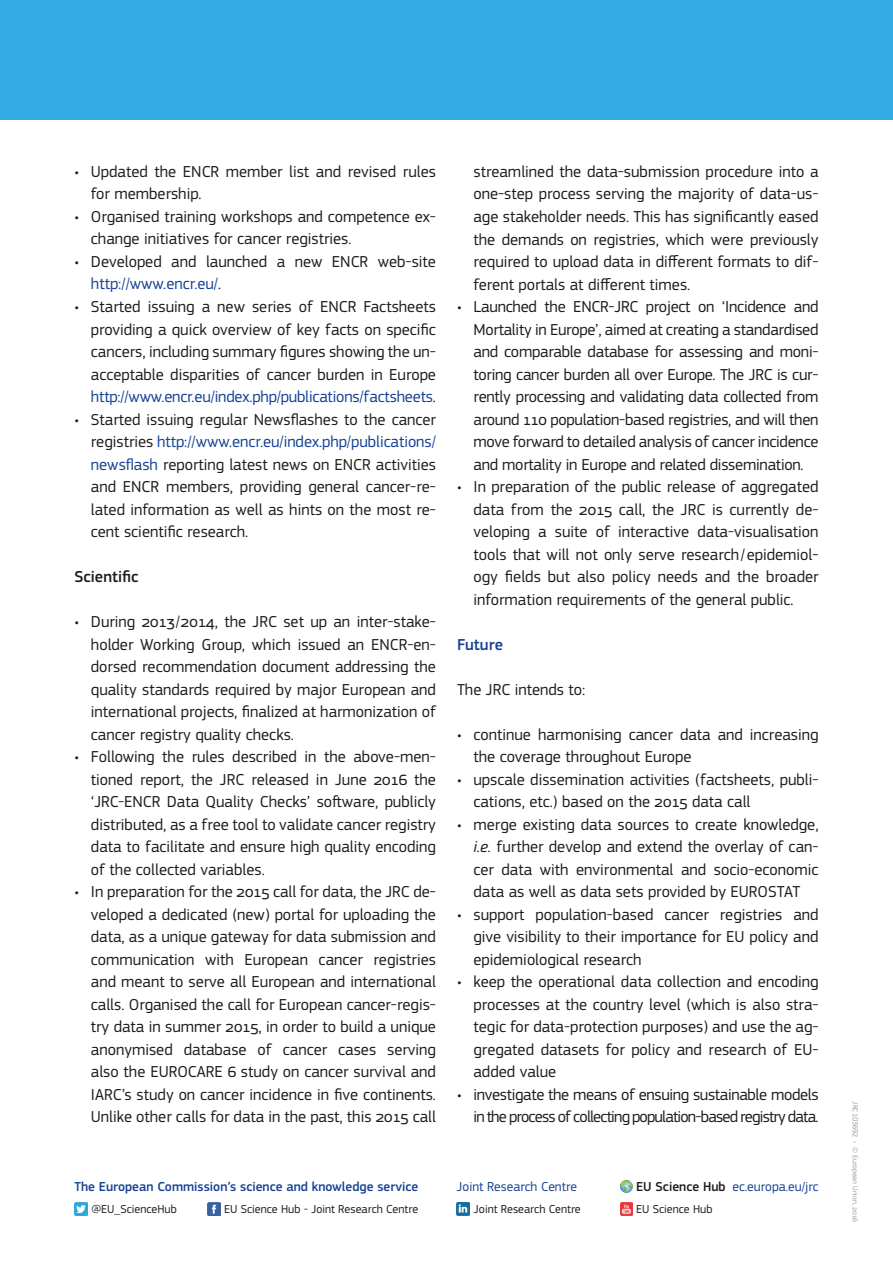
<style>
.page{position:relative;width:893px;height:1263px;background:#fff}
.page>*{position:absolute;margin:0;border:0;box-sizing:border-box;transform-origin:0 0}
.t1{font:16.5px/22.5px "EC Square Sans Pro";color:#1d1d1b;text-align:justify}
.t2{font:16.5px/22.5px "EC Square Sans Pro";letter-spacing:-.05em;color:#1d1d1b;text-align:right}
.t3{font:500 16.5px "EC Square Sans Pro";color:#1d1d1b}
.t4{font:500 16.5px "EC Square Sans Pro";color:#164194}
.t5{font:500 13.5px "EC Square Sans Pro";color:#164194}
.t6{font:13.5px "EC Square Sans Pro";color:#164194}
.t7{font:12px "EC Square Sans Pro";color:#1d1d1b}
.t8{font:7.5px "EC Square Sans Pro";color:#9d9d9d}
.s1{color:#164194}
.s2{font-style:italic}
.s3{font-weight:500;color:#1d1d1b}
.s4{font-style:inherit}
</style>
<div class="page">
<div style="left:0;top:0;width:893px;height:120px;background:#34ace3"></div>
<svg style="left:620px;top:1202px;width:13px;height:13px"></svg>
<svg style="left:457px;top:1202px;width:13px;height:13px"></svg>
<svg style="left:207px;top:1202px;width:13px;height:13px"></svg>
<svg style="left:74px;top:1202px;width:13px;height:13px"></svg>
<svg style="left:620px;top:1180px;width:13px;height:13px"></svg>
<p class="t1" style="left:91px;top:160px;width:347px;text-indent:-16px">• Updated the ENCR member list and revised rules for membership.</p>
<p class="t1" style="left:91px;top:205px;width:347px;text-indent:-16px">• Organised training workshops and competence ex&shy;change initiatives for cancer registries.</p>
<p class="t1" style="left:91px;top:250px;width:347px;text-indent:-16px">• Developed and launched a new ENCR web-site <span class="s1">http://www.encr.eu/</span>.</p>
<p class="t1" style="left:91px;top:295px;width:347px;text-indent:-16px">• Started issuing a new series of ENCR Factsheets providing a quick overview of key facts on specific cancers, including summary figures showing the un&shy;acceptable disparities of cancer burden in Europe <span class="s1">http://www.encr.eu/index.php/publications/factsheets</span>.</p>
<p class="t1" style="left:91px;top:408px;width:347px;text-indent:-16px">• Started issuing regular Newsflashes to the cancer registries <span class="s1">http://www.encr.eu/index.php/publications/ newsflash</span> reporting latest news on ENCR activities and ENCR members, providing general cancer-re&shy;lated information as well as hints on the most re&shy;cent scientific research.</p>
<p class="t3" style="left:74px;top:567px;width:66px">Scientific</p>
<p class="t1" style="left:91px;top:610px;width:347px;text-indent:-16px">• During 2013/2014, the JRC set up an inter-stake&shy;holder Working Group, which issued an ENCR-en&shy;dorsed recommendation document addressing the quality standards required by major European and international projects, finalized at harmonization of cancer registry quality checks.</p>
<p class="t1" style="left:91px;top:745px;width:347px;text-indent:-16px">• Following the rules described in the above-men&shy;tioned report, the JRC released in June 2016 the ‘JRC-ENCR Data Quality Checks’ software, publicly distributed, as a free tool to validate cancer registry data to facilitate and ensure high quality encoding of the collected variables.</p>
<p class="t1" style="left:91px;top:880px;width:347px;text-indent:-16px">• In preparation for the 2015 call for data, the JRC de&shy;veloped a dedicated (new) portal for uploading the data, as a unique gateway for data submission and communication with European cancer registries and meant to serve all European and international calls. Organised the call for European cancer-regis&shy;try data in summer 2015, in order to build a unique anonymised database of cancer cases serving also the EUROCARE 6 study on cancer survival and IARC’s study on cancer incidence in five continents.<br>Unlike other calls for data in the past, this 2015 call</p>
<p class="t1" style="left:473px;top:160px;width:347px">streamlined the data-submission procedure into a one-step process serving the majority of data-us&shy;age stakeholder needs. This has significantly eased the demands on registries, which were previously required to upload data in different formats to dif&shy;ferent portals at different times.</p>
<p class="t1" style="left:473px;top:295px;width:347px;text-indent:-16px">• Launched the ENCR-JRC project on ‘Incidence and Mortality in Europe’, aimed at creating a standardised and comparable database for assessing and moni&shy;toring cancer burden all over Europe. The JRC is cur&shy;rently processing and validating data collected from around 110 population-based registries, and will then move forward to detailed analysis of cancer incidence and mortality in Europe and related dissemination.</p>
<p class="t1" style="left:473px;top:475px;width:347px;text-indent:-16px">• In preparation of the public release of aggregated data from the 2015 call, the JRC is currently de&shy;veloping a suite of interactive data-visualisation tools that will not only serve research/epidemiol&shy;ogy fields but also policy needs and the broader information requirements of the general public.</p>
<p class="t4" style="left:457px;top:634px;width:48px">Future</p>
<p class="t1" style="left:457px;top:678px;width:130px">The JRC intends to:</p>
<p class="t1" style="left:473px;top:723px;width:347px;text-indent:-16px">• continue harmonising cancer data and increasing the coverage throughout Europe</p>
<p class="t1" style="left:473px;top:768px;width:347px;text-indent:-16px">• upscale dissemination activities (factsheets, publi&shy;cations, etc.) based on the 2015 data call</p>
<p class="t1" style="left:473px;top:813px;width:347px;text-indent:-16px">• merge existing data sources to create knowledge, <span class="s2">i.e.</span> further develop and extend the overlay of can&shy;cer data with environmental and socio-economic data as well as data sets provided by EUROSTAT</p>
<p class="t1" style="left:473px;top:903px;width:347px;text-indent:-16px">• support population-based cancer registries and give visibility to their importance for EU policy and epidemiological research</p>
<p class="t1" style="left:473px;top:970px;width:347px;text-indent:-16px">• keep the operational data collection and encoding processes at the country level (which is also stra&shy;tegic for data-protection purposes) and use the ag&shy;gregated datasets for policy and research of EU&shy;added value</p>
<p class="t2" style="left:457px;top:1083px;width:363px">• investigate the means of ensuing sustainable models in the process of collecting population-based registry data.</p>
<p class="t5" style="left:74px;top:1178px;width:345px">The European Commission’s science and knowledge service</p>
<p class="t6" style="left:457px;top:1178px;width:122px">Joint Research Centre</p>
<p class="t6" style="left:636px;top:1178px;width:184px"><span class="s3">EU Science Hub</span> ec.europa.eu/jrc</p>
<p class="t7" style="left:91px;top:1202px;width:87px">@EU_ScienceHub</p>
<p class="t7" style="left:224px;top:1202px;width:195px">EU Science Hub - Joint Research Centre</p>
<p class="t7" style="left:474px;top:1202px;width:108px">Joint Research Centre</p>
<p class="t7" style="left:636px;top:1202px;width:78px">EU Science Hub</p>
<p class="t8" style="left:860px;top:1101px;width:122px;rotate:90deg"><span class="s4">JRC103692</span> • © European Union, 2016</p>
</div>
